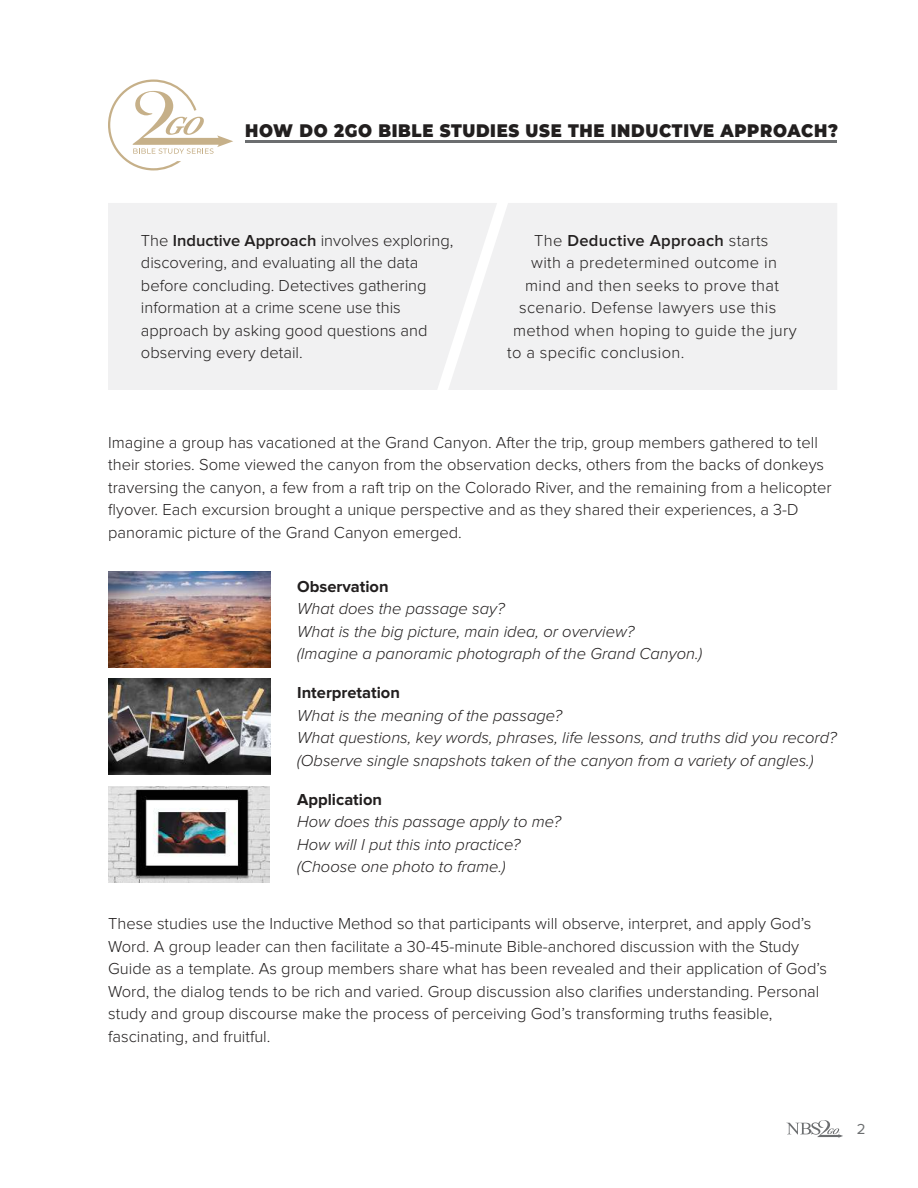
<style>
.page{position:relative;width:918px;height:1188px;background:#fff}
.page>*{position:absolute;margin:0;border:0;box-sizing:border-box;transform-origin:0 0}
.t1{font:900 18.15px "Montserrat";letter-spacing:.04em;color:#221f1f;scale:.91 1}
.t2{font:300 16.5px/22.5px "Proxima Nova";color:#221f1f}
.t3{font:italic 300 16.5px/22.5px "Proxima Nova";color:#221f1f}
.t4{font:300 16.5px "Proxima Nova";letter-spacing:.02em;color:#221f1f}
.t5{font:700 16.5px "Proxima Nova";color:#221f1f}
.t6{font:600 16.5px "Proxima Nova";letter-spacing:.02em;color:#221f1f}
.t7{font:15px "Proxima Nova";color:#6c6e70}
.s1{font-weight:600}
.s2{font-weight:300}
</style>
<div class="page">
<svg style="left:786px;top:1120px;width:57px;height:18px"></svg>
<div style="left:108px;top:203px;width:340px;height:187px;background:#f1f1f2"></div>
<div style="left:448px;top:203px;width:389px;height:187px;background:#f1f1f2"></div>
<img style="left:108px;top:572px;width:162px;height:96px">
<img style="left:108px;top:679px;width:162px;height:96px">
<img style="left:108px;top:786px;width:162px;height:96px">
<svg style="left:108px;top:80px;width:125px;height:90px"></svg>
<hr style="left:245px;top:140px;width:592px;height:3px;background:#6c6e70">
<p class="t1" style="left:245px;top:120px;width:653px">HOW DO 2GO BIBLE STUDIES USE THE INDUCTIVE APPROACH?</p>
<p class="t2" style="left:141px;top:230px;width:314px">The <span class="s1">Inductive Approach</span> involves exploring, discovering, and evaluating all the data before concluding. Detectives gathering information at a crime scene use this approach by asking good questions and observing every detail.</p>
<p class="t6" style="left:534px;top:233px;width:236px"><span class="s2">The</span> Deductive Approach <span class="s2">starts</span></p>
<p class="t4" style="left:531px;top:256px;width:247px">with a predetermined outcome in</p>
<p class="t4" style="left:525px;top:278px;width:255px">mind and then seeks to prove that</p>
<p class="t4" style="left:519px;top:301px;width:259px">scenario. Defense lawyers use this</p>
<p class="t4" style="left:513px;top:323px;width:285px">method when hoping to guide the jury</p>
<p class="t4" style="left:507px;top:346px;width:179px">to a specific conclusion.</p>
<p class="t2" style="left:108px;top:432px;width:725px">Imagine a group has vacationed at the Grand Canyon. After the trip, group members gathered to tell their stories. Some viewed the canyon from the observation decks, others from the backs of donkeys traversing the canyon, a few from a raft trip on the Colorado River, and the remaining from a helicopter flyover. Each excursion brought a unique perspective and as they shared their experiences, a 3-D panoramic picture of the Grand Canyon emerged.</p>
<p class="t5" style="left:297px;top:579px;width:93px">Observation</p>
<p class="t3" style="left:297px;top:599px;width:407px">What does the passage say?<br>What is the big picture, main idea, or overview?<br>(Imagine a panoramic photograph of the Grand Canyon.)</p>
<p class="t5" style="left:297px;top:686px;width:104px">Interpretation</p>
<p class="t3" style="left:297px;top:705px;width:541px">What is the meaning of the passage?<br>What questions, key words, phrases, life lessons, and truths did you record? (Observe single snapshots taken of the canyon from a variety of angles.)</p>
<p class="t5" style="left:297px;top:793px;width:86px">Application</p>
<p class="t3" style="left:297px;top:812px;width:265px">How does this passage apply to me?<br>How will I put this into practice? (Choose one photo to frame.)</p>
<p class="t2" style="left:108px;top:914px;width:720px">These studies use the Inductive Method so that participants will observe, interpret, and apply God’s Word. A group leader can then facilitate a 30-45-minute Bible-anchored discussion with the Study Guide as a template. As group members share what has been revealed and their application of God’s Word, the dialog tends to be rich and varied. Group discussion also clarifies understanding. Personal study and group discourse make the process of perceiving God’s transforming truths feasible, fascinating, and fruitful.</p>
<p class="t7" style="left:857px;top:1123px;width:10px">2</p>
</div>
